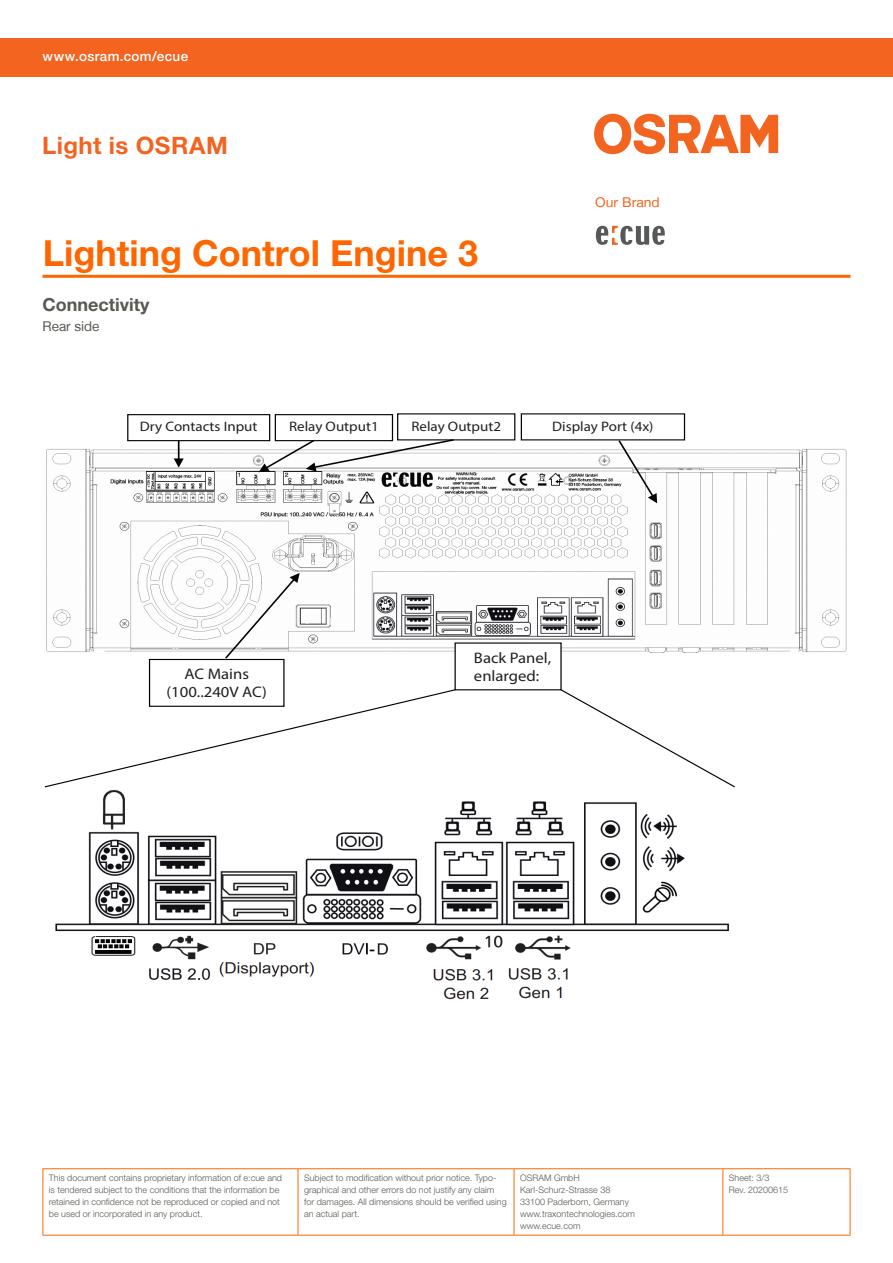
<style>
.page{position:relative;width:893px;height:1263px;background:#fff}
.page>*{position:absolute;margin:0;border:0;box-sizing:border-box;transform-origin:0 0}
.t1{font:700 36px "Helvetica Neue LT Pro";color:#f60}
.t2{font:700 24px "Helvetica Neue LT Pro";letter-spacing:.02em;color:#f36421}
.Header1{font:700 18px "Helvetica Neue LT Pro";color:#585953}
.t3{font:15.3px "Myriad Pro";color:#231f20;scale:1.09 1}
.t4{font:13.8px "Myriad Pro";color:#231f20;scale:1.09 1}
.t5{font:500 13.5px "Helvetica Neue LT";letter-spacing:.03em;color:#fff}
.t6{font:13.5px "Helvetica Neue LT";color:#f36421;scale:1.04 1}
.FloatTextLeft{font:13.5px "Helvetica Neue LT";color:#585953}
.t7{font:300 9px/12px "Helvetica Neue LT Pro";color:#585953}
</style>
<div class="page">
<hr style="left:43px;top:1168px;width:255px;height:1px;background:#f60">
<hr style="left:43px;top:1169px;width:1px;height:66px;background:#f60">
<hr style="left:298px;top:1168px;width:216px;height:1px;background:#f60">
<hr style="left:298px;top:1169px;width:1px;height:66px;background:#f60">
<hr style="left:514px;top:1168px;width:209px;height:1px;background:#f60">
<hr style="left:514px;top:1169px;width:1px;height:66px;background:#f60">
<hr style="left:723px;top:1168px;width:127px;height:1px;background:#f60">
<hr style="left:722px;top:1169px;width:1px;height:66px;background:#f60">
<hr style="left:850px;top:1169px;width:1px;height:66px;background:#f60">
<hr style="left:43px;top:1235px;width:255px;height:1px;background:#f60">
<hr style="left:298px;top:1235px;width:216px;height:1px;background:#f60">
<hr style="left:514px;top:1235px;width:209px;height:1px;background:#f60">
<hr style="left:723px;top:1235px;width:127px;height:1px;background:#f60">
<hr style="left:43px;top:275px;width:807px;height:3px;background:#f60">
<svg style="left:596px;top:226px;width:69px;height:19px"></svg>
<svg style="left:594px;top:114px;width:184px;height:40px"></svg>
<div style="left:0;top:38px;width:893px;height:39px;background:#f36421"></div>
<img style="left:55px;top:789px;width:674px;height:211px">
<img style="left:46px;top:449px;width:801px;height:204px">
<div style="left:149px;top:659px;width:136px;height:48px;border:1px solid #040503"></div>
<svg style="left:223px;top:573px;width:77px;height:87px"></svg>
<div style="left:455px;top:643px;width:106px;height:47px;background:#fff"></div>
<svg style="left:44px;top:688px;width:413px;height:100px"></svg>
<svg style="left:559px;top:688px;width:176px;height:100px"></svg>
<div style="left:127px;top:414px;width:143px;height:27px;border:1px solid #040503"></div>
<div style="left:275px;top:414px;width:118px;height:27px;border:1px solid #040503"></div>
<svg style="left:174px;top:441px;width:10px;height:27px"></svg>
<svg style="left:259px;top:438px;width:197px;height:34px"></svg>
<svg style="left:617px;top:440px;width:40px;height:63px"></svg>
<h3 class="t5" style="left:43px;top:49px;width:147px">www.osram.com/ecue</h3>
<h2 class="t2" style="left:42px;top:130px;width:187px">Light is OSRAM</h2>
<h1 class="t1" style="left:43px;top:231px;width:437px">Lighting Control Engine 3</h1>
<p class="Header1" style="left:43px;top:293px;width:109px">Connectivity</p>
<p class="FloatTextLeft" style="left:43px;top:318px;width:58px">Rear side</p>
<h3 class="t6" style="left:595px;top:194px;width:64px">Our Brand</h3>
<p class="t4" style="left:140px;top:418px;width:109px">Dry Contacts Input</p>
<p class="t4" style="left:289px;top:418px;width:84px">Relay Output1</p>
<p class="t4" style="left:411px;top:418px;width:84px">Relay Output2</p>
<p class="t4" style="left:552px;top:418px;width:94px">Display Port (4x)</p>
<p class="t3" style="left:474px;top:648px;width:72px">Back Panel,</p>
<p class="t3" style="left:185px;top:664px;width:61px">AC Mains</p>
<p class="t3" style="left:474px;top:666px;width:61px">enlarged:</p>
<p class="t3" style="left:167px;top:683px;width:94px">(100..240V AC)</p>
<p class="t7" style="left:49px;top:1172px;width:235px">This document contains proprietary information of e:cue and is tendered subject to the conditions that the information be retained in confidence not be reproduced or copied and not be used or incorporated in any product.</p>
<p class="t7" style="left:304px;top:1172px;width:204px">Subject to modification without prior notice. Typo&shy;graphical and other errors do not justify any claim for damages. All dimensions should be verified using an actual part.</p>
<p class="t7" style="left:520px;top:1172px;width:117px">OSRAM GmbH<br>Karl-Schurz-Strasse 38<br>33100 Paderborn, Germany www.traxontechnologies.com www.ecue.com</p>
<p class="t7" style="left:729px;top:1172px;width:61px">Sheet: 3/3<br>Rev. 20200615</p>
</div>
